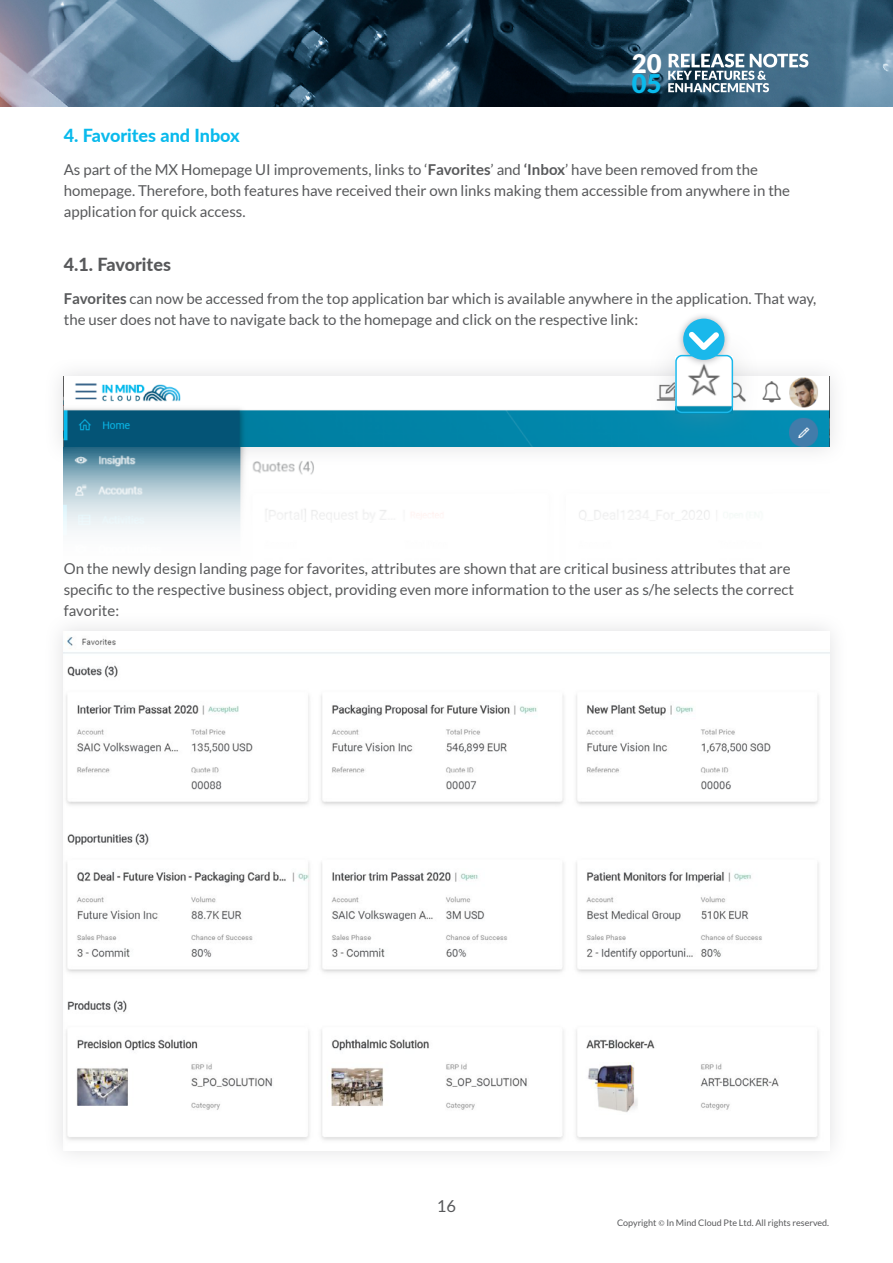
<style>
.page{position:relative;width:893px;height:1263px;background:#fff}
.page>*{position:absolute;margin:0;border:0;box-sizing:border-box;transform-origin:0 0}
.t1{font:900 25.65px "Lato";color:#fff}
.t2{font:900 25.65px "Lato";color:#0abaec}
.t3{font:800 18px "Lato";color:#0abaec}
.t4{font:800 18px "Lato";color:#58595b}
.t5{font:16.5px "Lato";color:#58595b}
.t6{font:15px/21px "Lato";color:#58595b}
.t7{font:9px "Lato";color:#58595b}
.s1{font-weight:700}
.s2{font-family:"Minion Pro"}
</style>
<div class="page">
<img style="left:0;top:0;width:893px;height:106px">
<svg style="left:668px;top:54px;width:140px;height:38px"></svg>
<img style="left:64px;top:466px;width:692px;height:65px">
<div style="left:44px;top:357px;width:805px;height:109px;background:#949499;opacity:.3"></div>
<img style="left:64px;top:376px;width:765px;height:71px">
<div style="left:647px;top:328px;width:114px;height:114px;background:#949499;opacity:.3"></div>
<img style="left:675px;top:356px;width:57px;height:57px">
<div style="left:676px;top:312px;width:55px;height:55px;background:#949499;opacity:.75"></div>
<div style="left:683px;top:319px;width:41px;height:41px;background:#1ab8eb;border-radius:50%"></div>
<svg style="left:684px;top:326px;width:40px;height:29px"></svg>
<div style="left:675px;top:355px;width:58px;height:58px;border:2px solid #1ab8eb;border-radius:6px"></div>
<div style="left:44px;top:612px;width:805px;height:558px;background:#fbfbfb"></div>
<img style="left:64px;top:637px;width:765px;height:503px">
<h1 class="t1" style="left:632px;top:48px;width:31px">20</h1>
<h1 class="t2" style="left:632px;top:69px;width:31px">05</h1>
<p class="t3" style="left:64px;top:122px;width:178px">4. Favorites and Inbox</p>
<p class="t6" style="left:64px;top:159px;width:728px">As part of the MX Homepage UI improvements, links to ‘<span class="s1">Favorites</span>’ and <span class="s1">‘Inbox</span>’ have been removed from the homepage. Therefore, both features have received their own links making them accessible from anywhere in the application for quick access.</p>
<p class="t4" style="left:64px;top:251px;width:109px">4.1. Favorites</p>
<p class="t6" style="left:64px;top:288px;width:754px"><span class="s1">Favorites</span> can now be accessed from the top application bar which is available anywhere in the application. That way, the user does not have to navigate back to the homepage and click on the respective link:</p>
<p class="t6" style="left:64px;top:558px;width:732px">On the newly design landing page for favorites, attributes are shown that are critical business attributes that are specific to the respective business object, providing even more information to the user as s/he selects the correct favorite:</p>
<p class="t5" style="left:437px;top:1197px;width:21px">16</p>
<p class="t7" style="left:617px;top:1218px;width:214px">Copyright <span class="s2">©</span> In Mind Cloud Pte Ltd. All rights reserved.</p>
</div>
